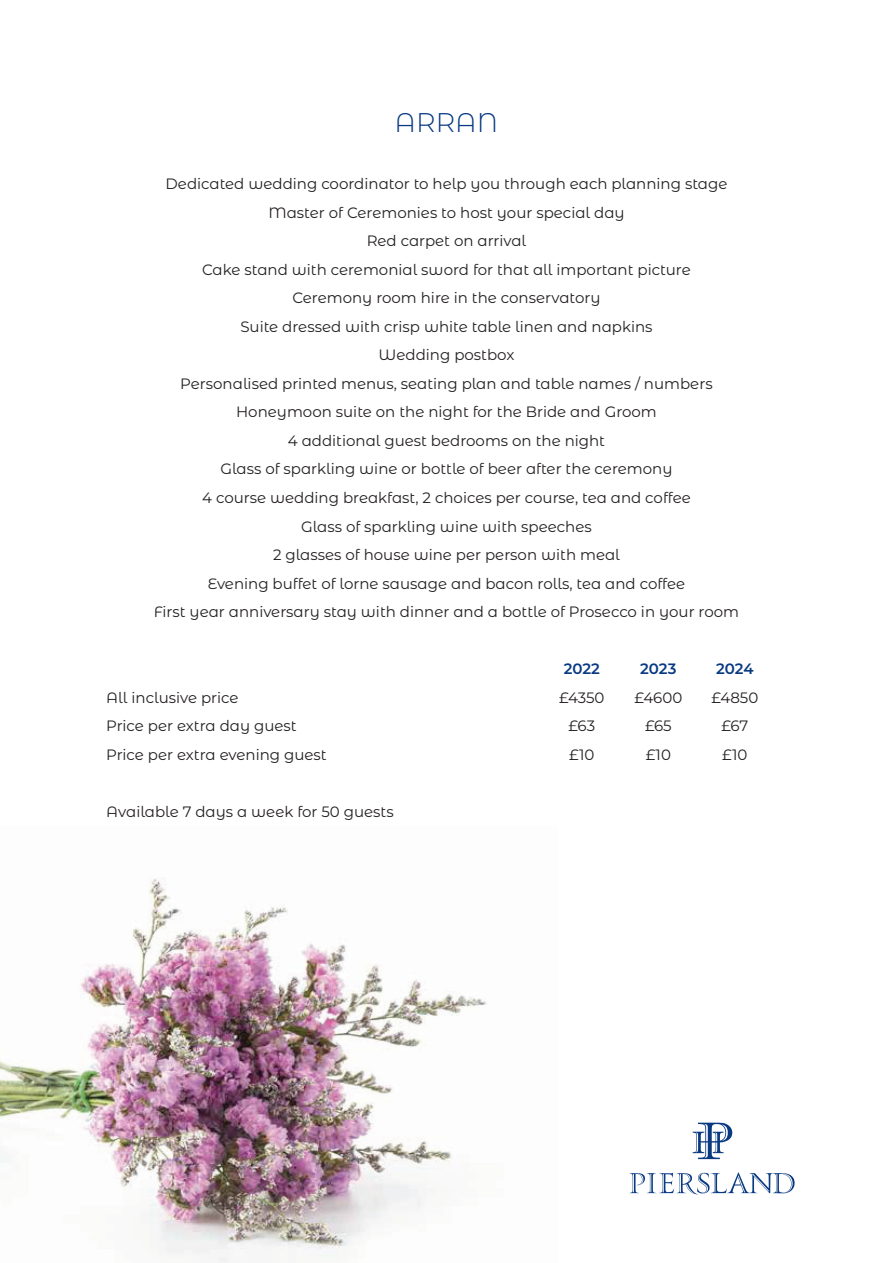
<style>
.page{position:relative;width:893px;height:1263px;background:#fff}
.page>*{position:absolute;margin:0;border:0;box-sizing:border-box;transform-origin:0 0}
.t1{font:300 27px "Montserrat Alternates";color:#083981}
.t2{font:15px "Montserrat Alternates";color:#231f20}
.t3{font:600 15px "Montserrat Alternates";letter-spacing:-.005em;color:#083981}
</style>
<div class="page">
<img style="left:0;top:878px;width:733px;height:385px">
<svg style="left:693px;top:1123px;width:39px;height:36px"></svg>
<svg style="left:629px;top:1172px;width:166px;height:22px"></svg>
<p class="t1" style="left:395px;top:105px;width:105px">ARRAN</p>
<p class="t2" style="left:166px;top:174px;width:563px">Dedicated wedding coordinator to help you through each planning stage</p>
<p class="t2" style="left:268px;top:202px;width:358px">Master of Ceremonies to host your special day</p>
<p class="t2" style="left:367px;top:231px;width:161px">Red carpet on arrival</p>
<p class="t2" style="left:202px;top:259px;width:490px">Cake stand with ceremonial sword for that all important picture</p>
<p class="t2" style="left:292px;top:288px;width:310px">Ceremony room hire in the conservatory</p>
<p class="t2" style="left:240px;top:316px;width:414px">Suite dressed with crisp white table linen and napkins</p>
<p class="t2" style="left:379px;top:345px;width:137px">Wedding postbox</p>
<p class="t2" style="left:180px;top:373px;width:534px">Personalised printed menus, seating plan and table names / numbers</p>
<p class="t2" style="left:236px;top:402px;width:422px">Honeymoon suite on the night for the Bride and Groom</p>
<p class="t2" style="left:288px;top:430px;width:319px">4 additional guest bedrooms on the night</p>
<p class="t2" style="left:220px;top:459px;width:453px">Glass of sparkling wine or bottle of beer after the ceremony</p>
<p class="t2" style="left:202px;top:487px;width:490px">4 course wedding breakfast, 2 choices per course, tea and coffee</p>
<p class="t2" style="left:301px;top:516px;width:292px">Glass of sparkling wine with speeches</p>
<p class="t2" style="left:273px;top:544px;width:348px">2 glasses of house wine per person with meal</p>
<p class="t2" style="left:208px;top:573px;width:479px">Evening buffet of lorne sausage and bacon rolls, tea and coffee</p>
<p class="t2" style="left:154px;top:601px;width:587px">First year anniversary stay with dinner and a bottle of Prosecco in your room</p>
<p class="t3" style="left:564px;top:658px;width:38px">2022</p>
<p class="t3" style="left:640px;top:658px;width:38px">2023</p>
<p class="t3" style="left:716px;top:658px;width:39px">2024</p>
<p class="t2" style="left:106px;top:687px;width:134px">All inclusive price</p>
<p class="t2" style="left:559px;top:687px;width:47px">£4350</p>
<p class="t2" style="left:634px;top:687px;width:49px">£4600</p>
<p class="t2" style="left:711px;top:687px;width:49px">£4850</p>
<p class="t2" style="left:106px;top:715px;width:192px">Price per extra day guest</p>
<p class="t2" style="left:569px;top:715px;width:28px">£63</p>
<p class="t2" style="left:645px;top:715px;width:28px">£65</p>
<p class="t2" style="left:721px;top:715px;width:28px">£67</p>
<p class="t2" style="left:106px;top:744px;width:222px">Price per extra evening guest</p>
<p class="t2" style="left:569px;top:744px;width:27px">£10</p>
<p class="t2" style="left:646px;top:744px;width:27px">£10</p>
<p class="t2" style="left:722px;top:744px;width:27px">£10</p>
<p class="t2" style="left:106px;top:801px;width:289px">Available 7 days a week for 50 guests</p>
</div>
